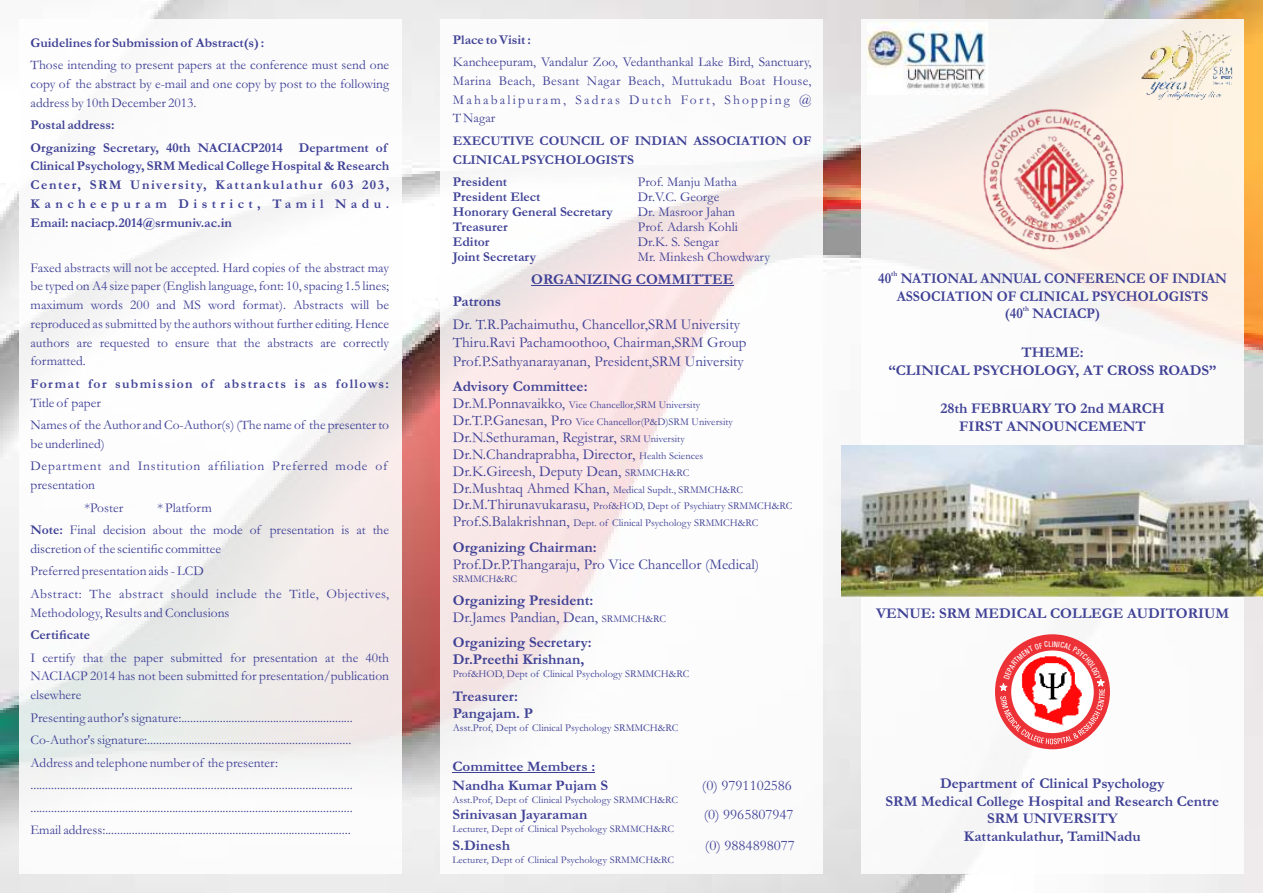
<style>
.page{position:relative;width:1263px;height:893px;background:#fff}
.page>*{position:absolute;margin:0;border:0;box-sizing:border-box;transform-origin:0 0}
.t1{font:700 15px/17.4px "Garamond";color:#3e4095;text-align:center}
.t2{font:15px/16.8px "Garamond";color:#3e4095}
.t3{font:700 15px/17.4px "Garamond";color:#3e4095;text-align:center;scale:.93 1}
.t4{font:700 14.55px/18.6px "Garamond";color:#3e4095}
.t5{font:14.55px "Garamond";color:#3e4095}
.t6{font:13.5px/18.8px "Garamond";color:#3e4095}
.t7{font:700 13.5px/18.8px "Garamond";color:#3e4095}
.t8{font:13.5px/22.5px "Garamond";letter-spacing:.055em;color:#3e4095}
.t9{font:700 13.5px "Garamond";letter-spacing:.1em;color:#3e4095}
.t10{font:10.5px/16.8px "Garamond";color:#3e4095}
.t11{font:10.2px "Garamond";color:#3e4095}
.t12{font:700 7.5px "Garamond";color:#3e4095;scale:.93 1}
.s1{font-weight:700}
.s2{font-size:15px}
.s3{font-size:10.5px}
</style>
<div class="page">
<img style="left:0;top:0;width:1263px;height:893px">
<div style="left:861px;top:19px;width:383px;height:855px;background:#fefefe;opacity:.87"></div>
<div style="left:19px;top:19px;width:383px;height:855px;background:#fefefe;opacity:.87"></div>
<div style="left:440px;top:19px;width:383px;height:855px;background:#fefefe;opacity:.87"></div>
<img style="left:842px;top:445px;width:421px;height:151px">
<img style="left:968px;top:94px;width:169px;height:169px">
<img style="left:868px;top:23px;width:120px;height:71px">
<hr style="left:531px;top:285px;width:202px;height:1px;background:#3e4095">
<hr style="left:452px;top:773px;width:143px;height:1px;background:#3e4095">
<div style="left:995px;top:634px;width:115px;height:115px;background:#ed3237;border-radius:50%"></div>
<img style="left:1140px;top:24px;width:96px;height:84px">
<svg style="left:997px;top:641px;width:110px;height:103px"></svg>
<p class="t7" style="left:31px;top:34px;width:235px">Guidelines for Submission of Abstract(s) :</p>
<p class="t6" style="left:31px;top:57px;width:360px;text-align:justify">Those intending to present papers at the conference must send one copy of the abstract by e-mail and one copy by post to the following address by 10th December 2013.</p>
<p class="t7" style="left:31px;top:115px;width:358px;line-height:22.5px">Postal address:<br>Organizing Secretary, 40th NACIACP2014 Department of</p>
<p class="t7" style="left:31px;top:158px;width:360px;text-align:justify">Clinical Psychology, SRM Medical College Hospital &amp; Research Center, SRM University, Kattankulathur 603 203, Kancheepuram District, Tamil Nadu.<br>Email: naciacp.2014@srmuniv.ac.in</p>
<p class="t6" style="left:30px;top:259px;width:360px;text-align:justify">Faxed abstracts will not be accepted. Hard copies of the abstract may be typed on A4 size paper (English language, font: 10, spacing 1.5 lines; maximum words 200 and MS word format). Abstracts will be reproduced as submitted by the authors without further editing. Hence authors are requested to ensure that the abstracts are correctly formatted.</p>
<p class="t9" style="left:30px;top:379px;width:360px">Format for submission of abstracts is as follows:</p>
<p class="t6" style="left:30px;top:393px;width:360px;line-height:22.5px">Title of paper<br>Names of the Author and Co-Author(s) (The name of the presenter to</p>
<p class="t8" style="left:30px;top:434px;width:358px">be underlined)<br>Department and Institution affiliation Preferred mode of</p>
<p class="t6" style="left:84px;top:475px;width:40px;line-height:22.5px;text-indent:-54px">presentation *Poster</p>
<p class="t6" style="left:30px;top:498px;width:360px;line-height:22.5px;text-indent:127px">* Platform<br><span class="s1">Note:</span> Final decision about the mode of presentation is at the</p>
<p class="t6" style="left:30px;top:539px;width:360px;line-height:22.5px">discretion of the scientific committee<br>Preferred presentation aids - LCD<br>Abstract: The abstract should include the Title, Objectives,</p>
<p class="t6" style="left:30px;top:604px;width:201px">Methodology, Results and Conclusions</p>
<p class="t7" style="left:30px;top:627px;width:61px">Certificate</p>
<p class="t6" style="left:30px;top:649px;width:360px;text-align:justify">I certify that the paper submitted for presentation at the 40th NACIACP 2014 has not been submitted for presentation/publication elsewhere</p>
<p class="t6" style="left:30px;top:708px;width:324px;line-height:22.5px">Presenting author's signature:..........................................................<br>Co-Author's signature:.....................................................................<br>Address and telephone number of the presenter: ............................................................................................................. .............................................................................................................<br>Email address:...................................................................................</p>
<p class="t7" style="left:453px;top:32px;width:80px">Place to Visit :</p>
<p class="t6" style="left:453px;top:54px;width:360px;text-align:justify">Kancheepuram, Vandalur Zoo, Vedanthankal Lake Bird, Sanctuary, Marina Beach, Besant Nagar Beach, Muttukadu Boat House, Mahabalipuram, Sadras Dutch Fort, Shopping @ T Nagar</p>
<p class="t7" style="left:453px;top:133px;width:360px">EXECUTIVE COUNCIL OF INDIAN ASSOCIATION OF<br>CLINICAL PSYCHOLOGISTS</p>
<p class="t7" style="left:453px;top:174px;width:56px">President</p>
<p class="t6" style="left:638px;top:174px;width:101px">Prof. Manju Matha</p>
<p class="t7" style="left:453px;top:189px;width:89px">President Elect</p>
<p class="t6" style="left:638px;top:189px;width:83px">Dr.V.C. George</p>
<p class="t7" style="left:453px;top:204px;width:162px">Honorary General Secretary</p>
<p class="t6" style="left:638px;top:204px;width:99px">Dr. Masroor Jahan</p>
<p class="t7" style="left:453px;top:219px;width:56px">Treasurer</p>
<p class="t6" style="left:638px;top:219px;width:102px">Prof. Adarsh Kohli</p>
<p class="t7" style="left:453px;top:234px;width:38px">Editor</p>
<p class="t6" style="left:638px;top:234px;width:83px">Dr.K. S. Sengar</p>
<p class="t7" style="left:453px;top:249px;width:85px">Joint Secretary</p>
<p class="t6" style="left:638px;top:249px;width:134px">Mr. Minkesh Chowdwary</p>
<p class="t1" style="left:531px;top:272px;width:204px">ORGANIZING COMMITTEE</p>
<p class="t1" style="left:453px;top:294px;width:50px">Patrons</p>
<p class="t2" style="left:453px;top:316px;width:295px;line-height:18.8px">Dr. T.R.Pachaimuthu, Chancellor,SRM University<br>Thiru.Ravi Pachamoothoo, Chairman,SRM Group<br>Prof.P.Sathyanarayanan, President,SRM University</p>
<p class="t1" style="left:453px;top:380px;width:136px">Advisory Committee:</p>
<p class="t10" style="left:453px;top:398px;width:282px"><span class="s2">Dr.M.Ponnavaikko,</span> Vice Chancellor,SRM University<br><span class="s2">Dr.T.P.Ganesan, Pro</span> Vice Chancellor(P&amp;D)SRM University</p>
<p class="t2" style="left:453px;top:431px;width:252px">Dr.N.Sethuraman, Registrar, <span class="s3">SRM University<br></span>Dr.N.Chandraprabha, Director, <span class="s3">Health Sciences<br></span>Dr.K.Gireesh, Deputy Dean, <span class="s3">SRMMCH&amp;RC</span></p>
<p class="t10" style="left:453px;top:482px;width:341px"><span class="s2">Dr.Mushtaq Ahmed Khan,</span> Medical Supdt., SRMMCH&amp;RC<br><span class="s2">Dr.M.Thirunavukarasu,</span> Prof&amp;HOD, Dept of Psychiatry SRMMCH&amp;RC<br><span class="s2">Prof.S.Balakrishnan,</span> Dept. of Clinical Psychology SRMMCH&amp;RC</p>
<p class="t1" style="left:453px;top:540px;width:145px">Organizing Chairman:</p>
<p class="t2" style="left:453px;top:557px;width:308px">Prof.Dr.P.Thangaraju, Pro Vice Chancellor (Medical)</p>
<p class="t10" style="left:453px;top:571px;width:66px">SRMMCH&amp;RC</p>
<p class="t2" style="left:453px;top:594px;width:215px"><span class="s1">Organizing President:<br></span>Dr.James Pandian, Dean, <span class="s3">SRMMCH&amp;RC</span></p>
<p class="t1" style="left:453px;top:636px;width:140px;line-height:16.8px;text-align:left">Organizing Secretary:<br>Dr.Preethi Krishnan,</p>
<p class="t10" style="left:453px;top:667px;width:238px">Prof&amp;HOD, Dept of Clinical Psychology SRMMCH&amp;RC</p>
<p class="t1" style="left:453px;top:689px;width:82px;line-height:16.8px;text-align:left">Treasurer:<br>Pangajam. P</p>
<p class="t10" style="left:453px;top:720px;width:227px">Asst.Prof, Dept of Clinical Psychology SRMMCH&amp;RC</p>
<p class="t4" style="left:452px;top:759px;width:157px">Committee Members :<br>Nandha Kumar Pujam S</p>
<p class="t5" style="left:702px;top:780px;width:91px">(0) 9791102586</p>
<p class="t11" style="left:452px;top:796px;width:227px">Asst.Prof, Dept of Clinical Psychology SRMMCH&amp;RC</p>
<p class="t11" style="left:452px;top:825px;width:223px">Lecturer, Dept of Clinical Psychology SRMMCH&amp;RC</p>
<p class="t11" style="left:452px;top:856px;width:223px">Lecturer, Dept of Clinical Psychology SRMMCH&amp;RC</p>
<p class="t4" style="left:452px;top:807px;width:136px">Srinivasan Jayaraman</p>
<p class="t5" style="left:704px;top:810px;width:91px">(0) 9965807947</p>
<p class="t4" style="left:452px;top:838px;width:59px">S.Dinesh</p>
<p class="t5" style="left:705px;top:841px;width:91px">(0) 9884898077</p>
<p class="t12" style="left:891px;top:271px;width:8px">th</p>
<p class="t3" style="left:878px;top:272px;width:377px">40 NATIONAL ANNUAL CONFERENCE OF INDIAN<br>ASSOCIATION OF CLINICAL PSYCHOLOGISTS</p>
<p class="t12" style="left:1023px;top:306px;width:8px">th</p>
<p class="t3" style="left:1005px;top:307px;width:104px">(40 NACIACP)</p>
<p class="t1" style="left:888px;top:346px;width:329px">THEME:<br>“CLINICAL PSYCHOLOGY, AT CROSS ROADS”</p>
<p class="t1" style="left:940px;top:402px;width:226px">28th FEBRUARY TO 2nd MARCH<br>FIRST ANNOUNCEMENT</p>
<p class="t1" style="left:876px;top:607px;width:355px">VENUE: SRM MEDICAL COLLEGE AUDITORIUM</p>
<p class="t1" style="left:885px;top:777px;width:335px">Department of Clinical Psychology<br>SRM Medical College Hospital and Research Centre<br>SRM UNIVERSITY<br>Kattankulathur, TamilNadu</p>
</div>
